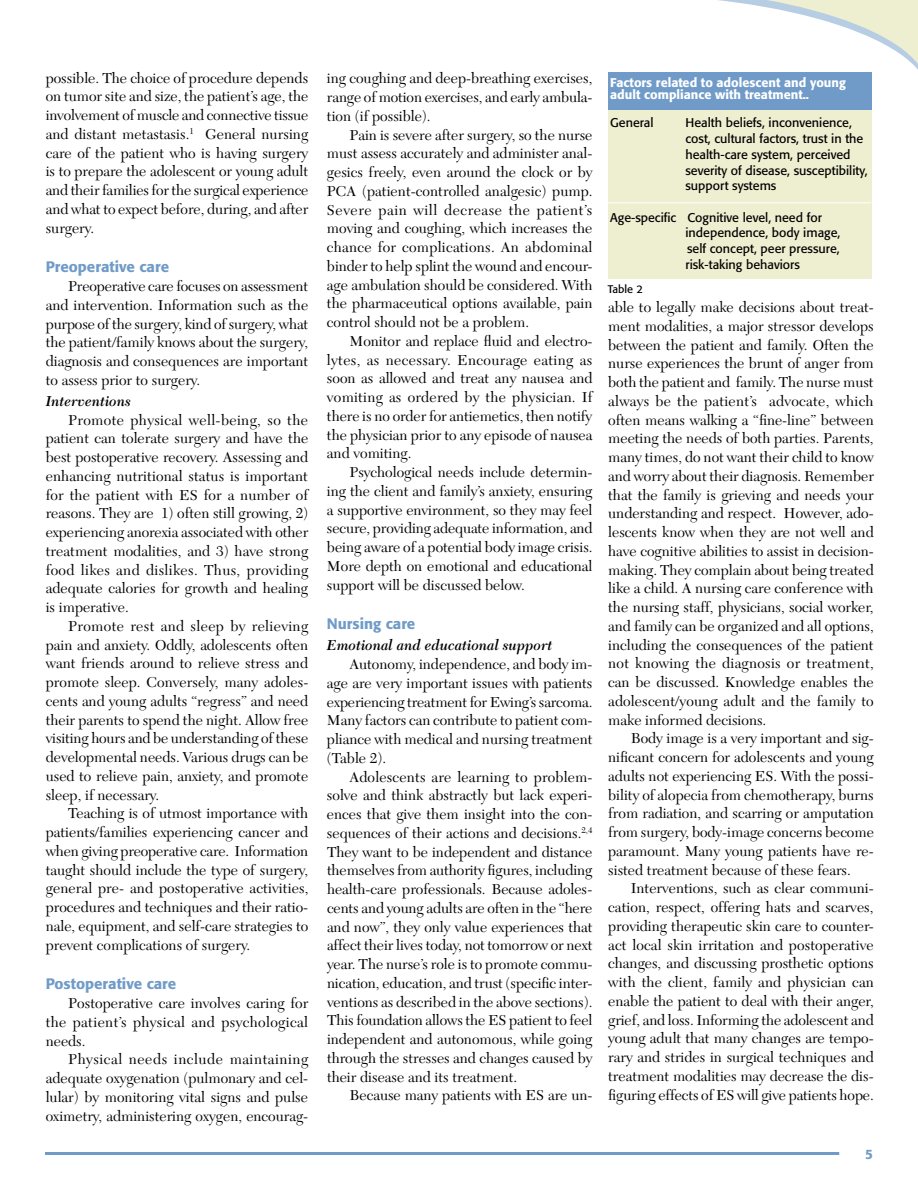
<style>
.page{position:relative;width:918px;height:1188px;background:#fff}
.page>*{position:absolute;margin:0;border:0;box-sizing:border-box;transform-origin:0 0}
.t1{font:15px/18.8px "New Caledonia";color:#000;text-align:justify}
.t2{font:500 15px "Formata";color:#709bc8}
.t3{font:italic 600 15px "New Caledonia";color:#000}
.t4{font:500 13.5px "Formata";color:#709bc8}
.t5{font:12.6px/15.8px "Formata";color:#000}
.t6{font:500 12.6px/12.6px "Formata";color:#fff}
.t7{font:10.95px "Formata";color:#000}
</style>
<div class="page">
<hr style="left:45px;top:1152px;width:794px;height:3px;background:#709bc8">
<svg style="left:718px;top:0;width:200px;height:201px"></svg>
<div style="left:608px;top:110px;width:263px;height:169px;background:#eeeed1"></div>
<div style="left:608px;top:72px;width:263px;height:38px;background:#709bc8"></div>
<hr style="left:608px;top:203px;width:263px;height:1px;background:#fff">
<p class="t1" style="left:46px;top:69px;width:264px">possible. The choice of procedure depends on tumor site and size, the patient’s age, the involvement of muscle and connective tissue and distant metastasis.<sup>1</sup> General nursing care of the patient who is having surgery is to prepare the adolescent or young adult and their families for the surgical experience and what to expect before, during, and after surgery.</p>
<p class="t2" style="left:46px;top:258px;width:125px">Preoperative care</p>
<p class="t1" style="left:46px;top:277px;width:264px;text-indent:22px">Preoperative care focuses on assessment and intervention. Information such as the purpose of the surgery, kind of surgery, what the patient/family knows about the surgery, diagnosis and consequences are important to assess prior to surgery.</p>
<p class="t3" style="left:46px;top:392px;width:87px">Interventions</p>
<p class="t1" style="left:46px;top:411px;width:264px;text-indent:22px">Promote physical well-being, so the patient can tolerate surgery and have the best postoperative recovery. Assessing and enhancing nutritional status is important for the patient with ES for a number of reasons. They are 1) often still growing, 2) experiencing anorexia associated with other treatment modalities, and 3) have strong food likes and dislikes. Thus, providing adequate calories for growth and healing is imperative.</p>
<p class="t1" style="left:46px;top:617px;width:264px;text-indent:22px">Promote rest and sleep by relieving pain and anxiety. Oddly, adolescents often want friends around to relieve stress and promote sleep. Conversely, many adoles&shy;cents and young adults “regress” and need their parents to spend the night. Allow free visiting hours and be understanding of these developmental needs. Various drugs can be used to relieve pain, anxiety, and promote sleep, if necessary.</p>
<p class="t1" style="left:46px;top:804px;width:264px;text-indent:22px">Teaching is of utmost importance with patients/families experiencing cancer and when giving preoperative care. Information taught should include the type of surgery, general pre- and postoperative activities, procedures and techniques and their ratio&shy;nale, equipment, and self-care strategies to prevent complications of surgery.</p>
<p class="t2" style="left:46px;top:975px;width:132px">Postoperative care</p>
<p class="t1" style="left:46px;top:994px;width:264px;text-indent:22px">Postoperative care involves caring for the patient’s physical and psychological needs.</p>
<p class="t1" style="left:46px;top:1050px;width:264px;text-indent:22px">Physical needs include maintaining adequate oxygenation (pulmonary and cel&shy;lular) by monitoring vital signs and pulse oximetry, administering oxygen, encourag-</p>
<p class="t1" style="left:327px;top:69px;width:267px">ing coughing and deep-breathing exercises, range of motion exercises, and early ambula&shy;tion (if possible).</p>
<p class="t1" style="left:327px;top:126px;width:267px;text-indent:22px">Pain is severe after surgery, so the nurse must assess accurately and administer anal&shy;gesics freely, even around the clock or by PCA (patient-controlled analgesic) pump.<br>Severe pain will decrease the patient’s moving and coughing, which increases the chance for complications. An abdominal binder to help splint the wound and encour&shy;age ambulation should be considered. With the pharmaceutical options available, pain control should not be a problem.</p>
<p class="t1" style="left:327px;top:332px;width:267px;text-indent:22px">Monitor and replace fluid and electro&shy;lytes, as necessary. Encourage eating as soon as allowed and treat any nausea and vomiting as ordered by the physician. If there is no order for antiemetics, then notify the physician prior to any episode of nausea and vomiting.</p>
<p class="t1" style="left:327px;top:463px;width:267px;text-indent:22px">Psychological needs include determin&shy;ing the client and family’s anxiety, ensuring a supportive environment, so they may feel secure, providing adequate information, and being aware of a potential body image crisis.<br>More depth on emotional and educational support will be discussed below.</p>
<p class="t2" style="left:327px;top:615px;width:90px">Nursing care</p>
<p class="t3" style="left:327px;top:637px;width:227px">Emotional and educational support</p>
<p class="t1" style="left:327px;top:655px;width:267px;text-indent:22px">Autonomy, independence, and body im&shy;age are very important issues with patients experiencing treatment for Ewing’s sarcoma.<br>Many factors can contribute to patient com&shy;pliance with medical and nursing treatment (Table 2).</p>
<p class="t1" style="left:327px;top:768px;width:267px;text-indent:22px">Adolescents are learning to problem&shy;solve and think abstractly but lack experi&shy;ences that give them insight into the con&shy;sequences of their actions and decisions.<sup>2,4<br></sup>They want to be independent and distance themselves from authority figures, including health-care professionals. Because adoles&shy;cents and young adults are often in the “here and now”, they only value experiences that affect their lives today, not tomorrow or next year. The nurse’s role is to promote commu&shy;nication, education, and trust (specific inter&shy;ventions as described in the above sections).<br>This foundation allows the ES patient to feel independent and autonomous, while going through the stresses and changes caused by their disease and its treatment.</p>
<p class="t1" style="left:350px;top:1086px;width:244px">Because many patients with ES are un-</p>
<p class="t6" style="left:610px;top:76px;width:237px">Factors related to adolescent and young adult compliance with treatment..</p>
<p class="t5" style="left:610px;top:115px;width:45px">General</p>
<p class="t5" style="left:686px;top:115px;width:184px">Health beliefs, inconvenience, cost, cultural factors, trust in the health-care system, perceived severity of disease, susceptibility, support systems</p>
<p class="t5" style="left:686px;top:209px;width:156px;text-indent:-75px">Age-specific Cognitive level, need for independence, body image, self concept, peer pressure, risk-taking behaviors</p>
<p class="t7" style="left:608px;top:283px;width:36px">Table 2</p>
<p class="t1" style="left:608px;top:298px;width:267px">able to legally make decisions about treat&shy;ment modalities, a major stressor develops between the patient and family. Often the nurse experiences the brunt of anger from both the patient and family. The nurse must always be the patient’s advocate, which often means walking a “fine-line” between meeting the needs of both parties. Parents, many times, do not want their child to know and worry about their diagnosis. Remember that the family is grieving and needs your understanding and respect. However, ado&shy;lescents know when they are not well and have cognitive abilities to assist in decision&shy;making. They complain about being treated like a child. A nursing care conference with the nursing staff, physicians, social worker, and family can be organized and all options, including the consequences of the patient not knowing the diagnosis or treatment, can be discussed. Knowledge enables the adolescent/young adult and the family to make informed decisions.</p>
<p class="t1" style="left:608px;top:729px;width:267px;text-indent:22px">Body image is a very important and sig&shy;nificant concern for adolescents and young adults not experiencing ES. With the possi&shy;bility of alopecia from chemotherapy, burns from radiation, and scarring or amputation from surgery, body-image concerns become paramount. Many young patients have re&shy;sisted treatment because of these fears.</p>
<p class="t1" style="left:608px;top:879px;width:267px;text-indent:22px">Interventions, such as clear communi&shy;cation, respect, offering hats and scarves, providing therapeutic skin care to counter&shy;act local skin irritation and postoperative changes, and discussing prosthetic options with the client, family and physician can enable the patient to deal with their anger, grief, and loss. Informing the adolescent and young adult that many changes are tempo&shy;rary and strides in surgical techniques and treatment modalities may decrease the dis&shy;figuring effects of ES will give patients hope.</p>
<p class="t4" style="left:865px;top:1146px;width:9px">5</p>
</div>
